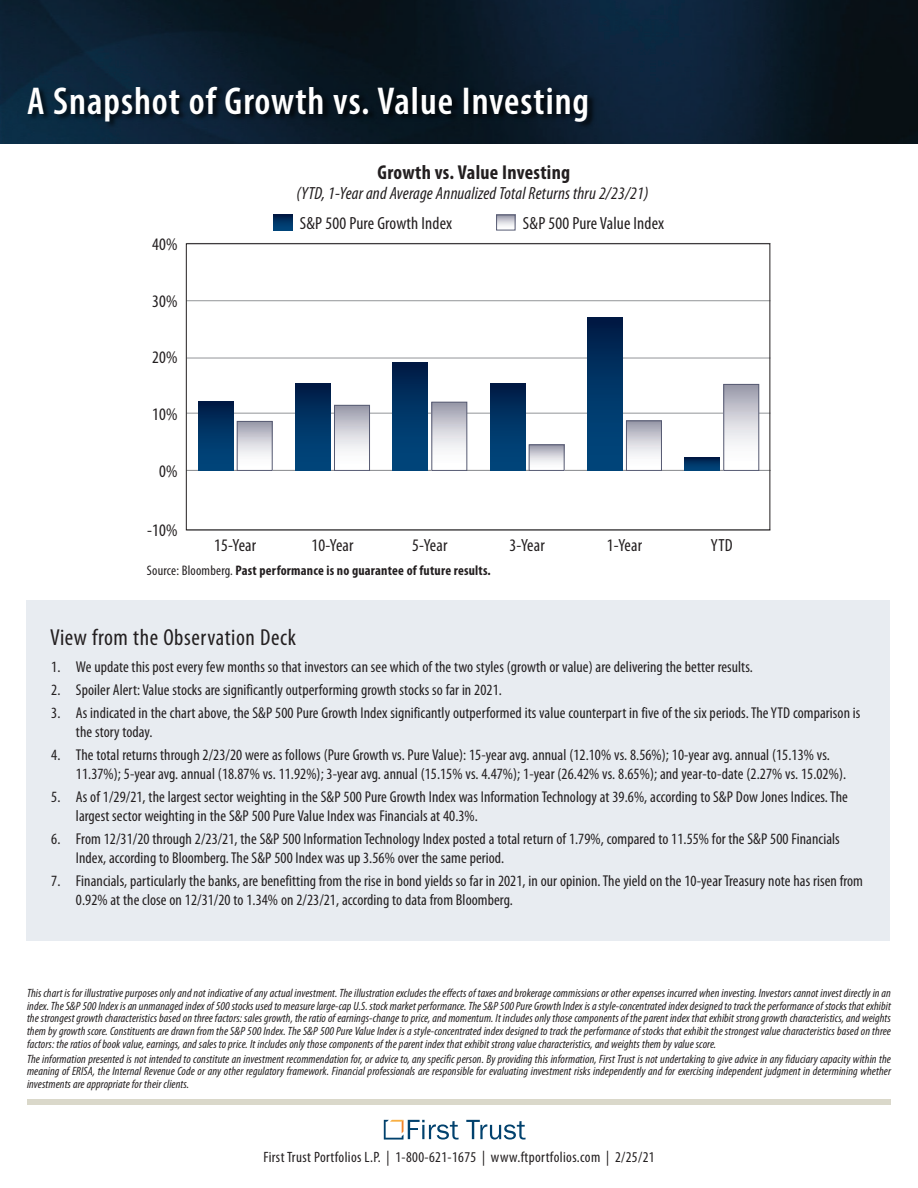
<style>
.page{position:relative;width:918px;height:1188px;background:#fff}
.page>*{position:absolute;margin:0;border:0;box-sizing:border-box;transform-origin:0 0}
.t1{font:600 condensed 39px "Myriad Pro";letter-spacing:.025em;color:#fff}
.t2{font:condensed 23.25px "Myriad Pro";letter-spacing:.025em;color:#231f20}
.t3{font:700 condensed 20.1px "Myriad Pro";letter-spacing:.015em;color:#231f20}
.t4{font:condensed 17.7px "Myriad Pro";letter-spacing:.01em;color:#231f20}
.t5{font:italic condensed 17.7px "Myriad Pro";letter-spacing:.01em;color:#231f20}
.t6{font:condensed 15.75px/18.9px "Myriad Pro";letter-spacing:.005em;color:#231f20}
.t7{font:condensed 15px "Myriad Pro";letter-spacing:.025em;color:#231f20}
.t8{font:700 condensed 13.8px "Myriad Pro";letter-spacing:.015em;color:#231f20}
.t9{font:italic condensed 12px/12.8px "Myriad Pro";letter-spacing:.005em;color:#231f20;text-align:justify}
.s1{font-weight:400}
</style>
<div class="page">
<svg style="left:274px;top:215px;width:18px;height:15px"></svg>
<svg style="left:498px;top:217px;width:15px;height:9px"></svg>
<div style="left:496px;top:215px;width:19px;height:15px;border:1px solid #565a72"></div>
<hr style="left:187px;top:530px;width:583px;height:1px;background:#939598">
<hr style="left:187px;top:470px;width:583px;height:1px;background:#939598">
<hr style="left:187px;top:413px;width:583px;height:1px;background:#939598">
<hr style="left:187px;top:358px;width:583px;height:1px;background:#939598">
<hr style="left:187px;top:300px;width:583px;height:1px;background:#939598">
<div style="left:237px;top:421px;width:35px;height:49px;background:linear-gradient(to bottom,#a2a2b1,#fff)"></div>
<div style="left:237px;top:421px;width:35px;height:50px;border:1px solid #565a72"></div>
<div style="left:334px;top:405px;width:36px;height:65px;background:linear-gradient(to bottom,#a3a3b2,#fff)"></div>
<div style="left:334px;top:405px;width:36px;height:66px;border:1px solid #565a72"></div>
<svg style="left:434px;top:404px;width:31px;height:46px"></svg>
<div style="left:432px;top:402px;width:35px;height:69px;border:1px solid #565a72"></div>
<svg style="left:531px;top:447px;width:31px;height:16px"></svg>
<div style="left:529px;top:445px;width:35px;height:26px;border:1px solid #565a72"></div>
<div style="left:626px;top:421px;width:35px;height:49px;background:linear-gradient(to bottom,#a4a4b3,#fff)"></div>
<div style="left:626px;top:421px;width:36px;height:50px;border:1px solid #565a72"></div>
<div style="left:724px;top:384px;width:35px;height:86px;background:linear-gradient(to bottom,#a3a3b2,#fff)"></div>
<div style="left:724px;top:384px;width:35px;height:87px;border:1px solid #565a72"></div>
<div style="left:198px;top:401px;width:35px;height:69px;background:linear-gradient(to bottom,#001e49,#004b82)"></div>
<div style="left:296px;top:384px;width:35px;height:86px;background:linear-gradient(to bottom,#001f4a,#004a81)"></div>
<div style="left:393px;top:362px;width:35px;height:108px;background:linear-gradient(to bottom,#001f49,#004a81)"></div>
<div style="left:490px;top:384px;width:35px;height:86px;background:linear-gradient(to bottom,#001f4a,#004a81)"></div>
<div style="left:588px;top:318px;width:35px;height:152px;background:linear-gradient(to bottom,#001f4a,#004b82)"></div>
<svg style="left:685px;top:457px;width:35px;height:13px"></svg>
<div style="left:186px;top:243px;width:584px;height:287px;border:1px solid #231f20"></div>
<img style="left:0;top:0;width:918px;height:144px">
<svg style="left:466px;top:1120px;width:60px;height:20px"></svg>
<svg style="left:384px;top:1120px;width:75px;height:20px"></svg>
<div style="left:27px;top:1099px;width:864px;height:6px;background:#dad8ca"></div>
<img style="left:21px;top:21px;width:810px;height:113px">
<div style="left:26px;top:601px;width:864px;height:340px;background:#e8ecf1"></div>
<p class="t1" style="left:27px;top:78px;width:564px">A Snapshot of Growth vs. Value Investing</p>
<p class="t3" style="left:378px;top:160px;width:194px">Growth vs. Value Investing</p>
<p class="t5" style="left:296px;top:187px;width:354px">(YTD, 1-Year and Average Annualized Total Returns thru 2/23/21)</p>
<p class="t4" style="left:152px;top:238px;width:27px">40%</p>
<p class="t4" style="left:152px;top:295px;width:27px">30%</p>
<p class="t4" style="left:152px;top:350px;width:27px">20%</p>
<p class="t4" style="left:152px;top:408px;width:27px">10%</p>
<p class="t4" style="left:159px;top:465px;width:20px">0%</p>
<p class="t4" style="left:147px;top:524px;width:32px">-10%</p>
<p class="t4" style="left:300px;top:217px;width:154px">S&amp;P 500 Pure Growth Index</p>
<p class="t4" style="left:523px;top:217px;width:143px">S&amp;P 500 Pure Value Index</p>
<p class="t4" style="left:214px;top:538px;width:44px">15-Year</p>
<p class="t4" style="left:312px;top:538px;width:44px">10-Year</p>
<p class="t4" style="left:412px;top:538px;width:37px">5-Year</p>
<p class="t4" style="left:510px;top:538px;width:37px">3-Year</p>
<p class="t4" style="left:607px;top:538px;width:37px">1-Year</p>
<p class="t4" style="left:711px;top:538px;width:23px">YTD</p>
<p class="t8" style="left:147px;top:562px;width:345px"><span class="s1">Source: Bloomberg.</span> Past performance is no guarantee of future results.</p>
<p class="t2" style="left:50px;top:629px;width:247px">View from the Observation Deck</p>
<p class="t6" style="left:51px;top:658px;width:703px">1. We update this post every few months so that investors can see which of the two styles (growth or value) are delivering the better results.</p>
<p class="t6" style="left:51px;top:681px;width:452px">2. Spoiler Alert: Value stocks are significantly outperforming growth stocks so far in 2021.</p>
<p class="t6" style="left:76px;top:705px;width:786px;text-indent:-25px">3. As indicated in the chart above, the S&amp;P 500 Pure Growth Index significantly outperformed its value counterpart in five of the six periods. The YTD comparison is the story today.</p>
<p class="t6" style="left:76px;top:747px;width:772px;text-indent:-25px">4. The total returns through 2/23/20 were as follows (Pure Growth vs. Pure Value): 15-year avg. annual (12.10% vs. 8.56%); 10-year avg. annual (15.13% vs.<br>11.37%); 5-year avg. annual (18.87% vs. 11.92%); 3-year avg. annual (15.15% vs. 4.47%); 1-year (26.42% vs. 8.65%); and year-to-date (2.27% vs. 15.02%).</p>
<p class="t6" style="left:76px;top:789px;width:773px;text-indent:-25px">5. As of 1/29/21, the largest sector weighting in the S&amp;P 500 Pure Growth Index was Information Technology at 39.6%, according to S&amp;P Dow Jones Indices. The largest sector weighting in the S&amp;P 500 Pure Value Index was Financials at 40.3%.</p>
<p class="t6" style="left:76px;top:831px;width:765px;text-indent:-25px">6. From 12/31/20 through 2/23/21, the S&amp;P 500 Information Technology Index posted a total return of 1.79%, compared to 11.55% for the S&amp;P 500 Financials<br>Index, according to Bloomberg. The S&amp;P 500 Index was up 3.56% over the same period.</p>
<p class="t6" style="left:76px;top:873px;width:789px;text-indent:-25px">7. Financials, particularly the banks, are benefitting from the rise in bond yields so far in 2021, in our opinion. The yield on the 10-year Treasury note has risen from<br>0.92% at the close on 12/31/20 to 1.34% on 2/23/21, according to data from Bloomberg.</p>
<p class="t9" style="left:27px;top:988px;width:866px">This chart is for illustrative purposes only and not indicative of any actual investment. The illustration excludes the effects of taxes and brokerage commissions or other expenses incurred when investing. Investors cannot invest directly in an index. The S&amp;P 500 Index is an unmanaged index of 500 stocks used to measure large-cap U.S. stock market performance. The S&amp;P 500 Pure Growth Index is a style-concentrated index designed to track the performance of stocks that exhibit the strongest growth characteristics based on three factors: sales growth, the ratio of earnings-change to price, and momentum. It includes only those components of the parent index that exhibit strong growth characteristics, and weights them by growth score. Constituents are drawn from the S&amp;P 500 Index. The S&amp;P 500 Pure Value Index is a style-concentrated index designed to track the performance of stocks that exhibit the strongest value characteristics based on three factors: the ratios of book value, earnings, and sales to price. It includes only those components of the parent index that exhibit strong value characteristics, and weights them by value score.</p>
<p class="t9" style="left:27px;top:1053px;width:866px">The information presented is not intended to constitute an investment recommendation for, or advice to, any specific person. By providing this information, First Trust is not undertaking to give advice in any fiduciary capacity within the meaning of ERISA, the Internal Revenue Code or any other regulatory framework. Financial professionals are responsible for evaluating investment risks independently and for exercising independent judgment in determining whether investments are appropriate for their clients.</p>
<p class="t7" style="left:263px;top:1152px;width:393px">First Trust Portfolios L.P. | 1-800-621-1675 | www.ftportfolios.com | 2/25/21</p>
</div>
